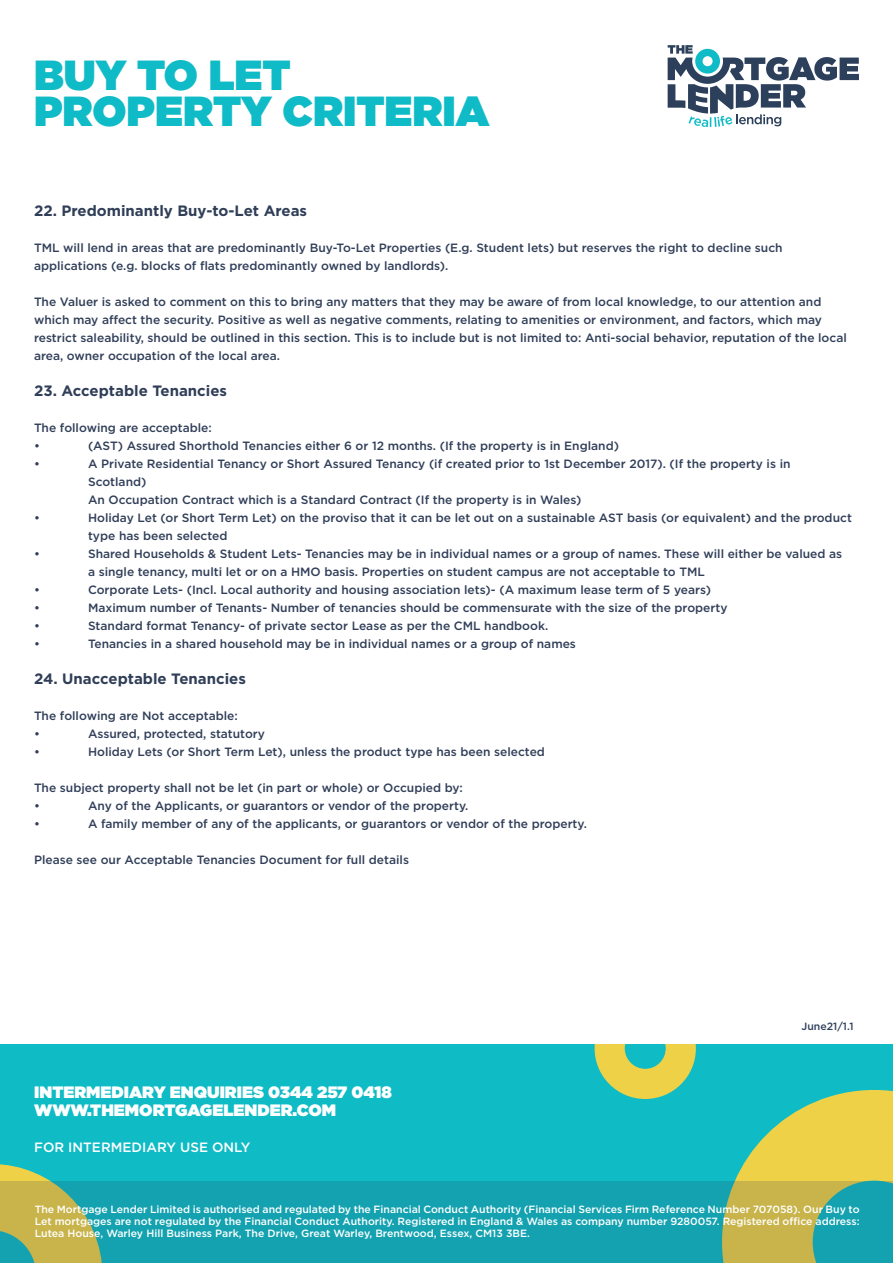
<style>
.page{position:relative;width:893px;height:1263px;background:#fff}
.page>*{position:absolute;margin:0;border:0;box-sizing:border-box;transform-origin:0 0}
.t1{font:900 42px "Gotham";color:#0fbbc6}
.t2{font:900 16.5px "Gotham";color:#fff}
.t3{font:700 15px "Gotham";color:#303e58}
.t4{font:500 13.5px "Gotham";color:#fff}
.t5{font:500 12px/18px "Gotham";color:#303e58}
.t6{font:500 10.5px/12px "Gotham";color:#fff;text-align:justify}
.t7{font:500 10.5px "Gotham";color:#2e405c}
</style>
<div class="page">
<svg style="left:668px;top:45px;width:191px;height:82px"></svg>
<div style="left:0;top:1044px;width:893px;height:219px;background:#0fbbc5"></div>
<svg style="left:0;top:1164px;width:102px;height:18px"></svg>
<svg style="left:722px;top:1090px;width:171px;height:92px"></svg>
<svg style="left:0;top:1182px;width:893px;height:81px;background:#36a59c"></svg>
<svg style="left:595px;top:1044px;width:101px;height:55px"></svg>
<p class="t1" style="left:34px;top:45px;width:258px">BUY TO LET</p>
<p class="t1" style="left:34px;top:81px;width:457px">PROPERTY CRITERIA</p>
<p class="t3" style="left:34px;top:201px;width:275px">22. Predominantly Buy-to-Let Areas</p>
<p class="t5" style="left:34px;top:239px;width:750px">TML will lend in areas that are predominantly Buy-To-Let Properties (E.g. Student lets) but reserves the right to decline such applications (e.g. blocks of flats predominantly owned by landlords).</p>
<p class="t5" style="left:34px;top:293px;width:814px">The Valuer is asked to comment on this to bring any matters that they may be aware of from local knowledge, to our attention and which may affect the security. Positive as well as negative comments, relating to amenities or environment, and factors, which may restrict saleability, should be outlined in this section. This is to include but is not limited to: Anti-social behavior, reputation of the local area, owner occupation of the local area.</p>
<p class="t3" style="left:34px;top:381px;width:195px">23. Acceptable Tenancies</p>
<p class="t5" style="left:34px;top:419px;width:179px">The following are acceptable:</p>
<p class="t5" style="left:34px;top:437px;width:7px">•</p>
<p class="t5" style="left:88px;top:437px;width:533px">(AST) Assured Shorthold Tenancies either 6 or 12 months. (If the property is in England)</p>
<p class="t5" style="left:34px;top:455px;width:7px">•</p>
<p class="t5" style="left:88px;top:455px;width:704px">A Private Residential Tenancy or Short Assured Tenancy (if created prior to 1st December 2017). (If the property is in<br>Scotland)</p>
<p class="t5" style="left:88px;top:491px;width:495px">An Occupation Contract which is a Standard Contract (If the property is in Wales)</p>
<p class="t5" style="left:34px;top:509px;width:7px">•</p>
<p class="t5" style="left:88px;top:509px;width:765px">Holiday Let (or Short Term Let) on the proviso that it can be let out on a sustainable AST basis (or equivalent) and the product type has been selected</p>
<p class="t5" style="left:34px;top:545px;width:7px">•</p>
<p class="t5" style="left:88px;top:545px;width:756px">Shared Households &amp; Student Lets- Tenancies may be in individual names or a group of names. These will either be valued as a single tenancy, multi let or on a HMO basis. Properties on student campus are not acceptable to TML</p>
<p class="t5" style="left:34px;top:581px;width:7px">•</p>
<p class="t5" style="left:88px;top:581px;width:625px">Corporate Lets- (Incl. Local authority and housing association lets)- (A maximum lease term of 5 years)</p>
<p class="t5" style="left:34px;top:599px;width:7px">•</p>
<p class="t5" style="left:88px;top:599px;width:641px">Maximum number of Tenants- Number of tenancies should be commensurate with the size of the property</p>
<p class="t5" style="left:34px;top:617px;width:7px">•</p>
<p class="t5" style="left:88px;top:617px;width:462px">Standard format Tenancy- of private sector Lease as per the CML handbook.</p>
<p class="t5" style="left:34px;top:635px;width:7px">•</p>
<p class="t5" style="left:88px;top:635px;width:489px">Tenancies in a shared household may be in individual names or a group of names</p>
<p class="t3" style="left:34px;top:669px;width:213px">24. Unacceptable Tenancies</p>
<p class="t5" style="left:34px;top:707px;width:205px">The following are Not acceptable:</p>
<p class="t5" style="left:34px;top:725px;width:7px">•</p>
<p class="t5" style="left:88px;top:725px;width:179px">Assured, protected, statutory</p>
<p class="t5" style="left:34px;top:743px;width:7px">•</p>
<p class="t5" style="left:88px;top:743px;width:458px">Holiday Lets (or Short Term Let), unless the product type has been selected</p>
<p class="t5" style="left:34px;top:779px;width:430px">The subject property shall not be let (in part or whole) or Occupied by:</p>
<p class="t5" style="left:34px;top:797px;width:7px">•</p>
<p class="t5" style="left:88px;top:797px;width:382px">Any of the Applicants, or guarantors or vendor of the property.</p>
<p class="t5" style="left:34px;top:815px;width:7px">•</p>
<p class="t5" style="left:88px;top:815px;width:500px">A family member of any of the applicants, or guarantors or vendor of the property.</p>
<p class="t5" style="left:34px;top:851px;width:376px">Please see our Acceptable Tenancies Document for full details</p>
<p class="t2" style="left:34px;top:1080px;width:359px">INTERMEDIARY ENQUIRIES 0344 257 0418</p>
<p class="t2" style="left:34px;top:1098px;width:303px">WWW.THEMORTGAGELENDER.COM</p>
<p class="t4" style="left:34px;top:1138px;width:218px">FOR INTERMEDIARY USE ONLY</p>
<p class="t7" style="left:801px;top:1019px;width:54px">June21/1.1</p>
<p class="t6" style="left:35px;top:1203px;width:826px">The Mortgage Lender Limited is authorised and regulated by the Financial Conduct Authority (Financial Services Firm Reference Number 707058). Our Buy to Let mortgages are not regulated by the Financial Conduct Authority. Registered in England &amp; Wales as company number 9280057. Registered office address:<br>Lutea House, Warley Hill Business Park, The Drive, Great Warley, Brentwood, Essex, CM13 3BE.</p>
</div>
